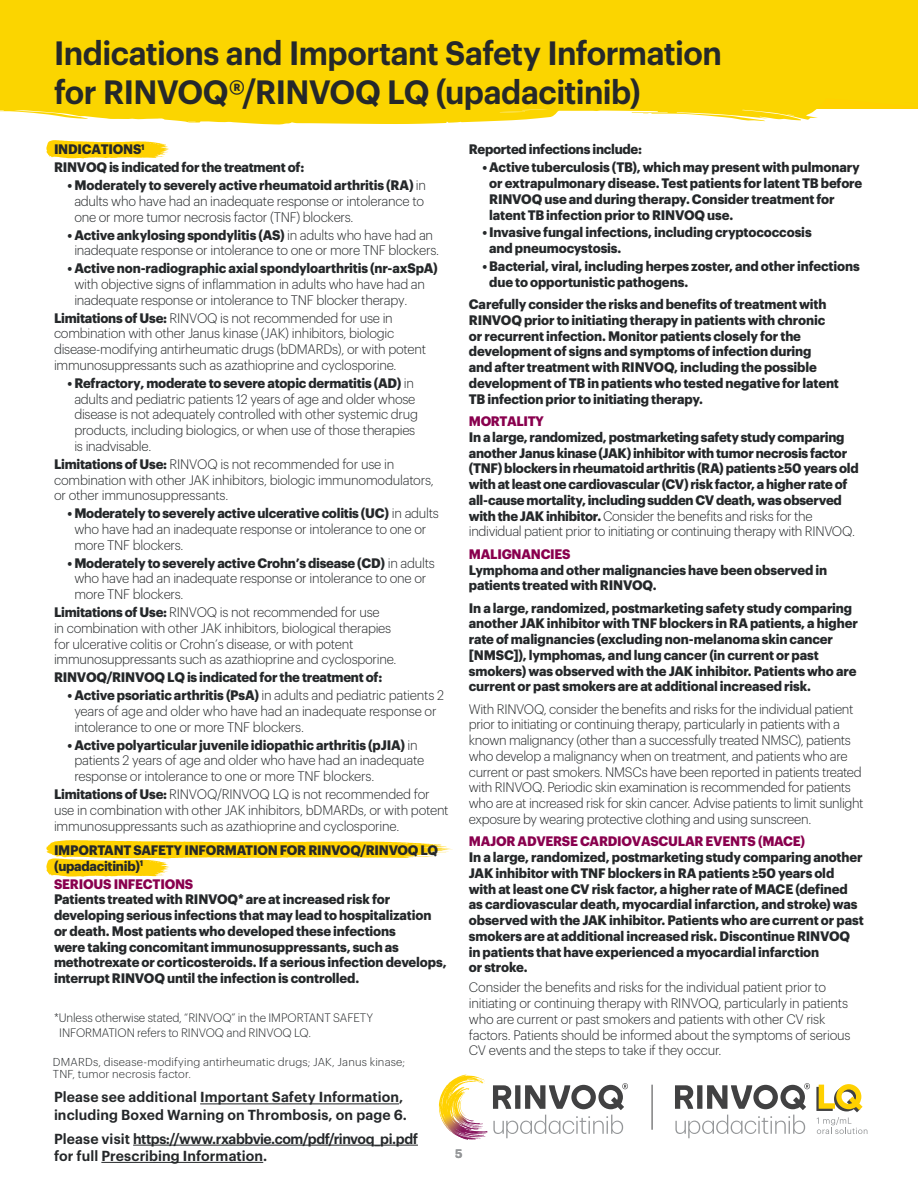
<style>
.page{position:relative;width:918px;height:1188px;background:#fff}
.page>*{position:absolute;margin:0;border:0;box-sizing:border-box;transform-origin:0 0}
.t1{font:600 33px/39px "Graphik";letter-spacing:-.02em;color:#25282a;scale:.96 1}
.t2{font:600 14.25px/17.2px "Graphik";letter-spacing:.005em;color:#25282a}
.t3{font:300 13.5px/15.8px "Graphik";letter-spacing:-.02em;color:#25282a;scale:.96 1}
.t4{font:700 13.5px/15.8px "Graphik";letter-spacing:-.01em;color:#25282a;scale:.96 1}
.t5{font:700 13.5px "Graphik";letter-spacing:-.02em;color:#89004e;scale:.96 1}
.t6{font:300 12px/15.8px "Graphik";letter-spacing:-.01em;color:#25282a;scale:.96 1}
.t7{font:600 12px "Graphik";color:#949698}
.t8{font:300 11.25px/12px "Graphik";letter-spacing:.015em;color:#25282a}
.s1{font-weight:700}
.s2{font-weight:300}
</style>
<div class="page">
<svg style="left:493px;top:1083px;width:135px;height:55px"></svg>
<svg style="left:439px;top:1075px;width:30px;height:46px"></svg>
<svg style="left:675px;top:1083px;width:135px;height:55px"></svg>
<svg style="left:816px;top:1084px;width:51px;height:50px"></svg>
<hr style="left:652px;top:1085px;width:1px;height:45px;background:#414142">
<hr style="left:200px;top:1104px;width:199px;height:1px;background:#25282a">
<hr style="left:133px;top:1145px;width:285px;height:1px;background:#25282a">
<hr style="left:101px;top:1162px;width:162px;height:1px;background:#25282a">
<svg style="left:46px;top:840px;width:407px;height:37px"></svg>
<svg style="left:46px;top:140px;width:124px;height:18px;background:#ffd82c"></svg>
<div style="left:0;top:0;width:918px;height:125px;background:#fbd500"></div>
<svg style="left:903px;top:102px;width:15px;height:3px"></svg>
<svg style="left:788px;top:114px;width:6px;height:2px"></svg>
<svg style="left:0;top:106px;width:648px;height:8px;background:#fbd814"></svg>
<h1 class="t1" style="left:54px;top:31px;width:697px">Indications and Important Safety Information for RINVOQ®/RINVOQ LQ (upadacitinib)</h1>
<p class="t4" style="left:54px;top:139px;width:262px;line-height:17.9px">INDICATIONS<sup>1<br></sup>RINVOQ is indicated for the treatment of:</p>
<p class="t3" style="left:74px;top:176px;width:368px;text-indent:-7px"><span class="s1">• Moderately to severely active rheumatoid arthritis (RA)</span> in adults who have had an inadequate response or intolerance to one or more tumor necrosis factor (TNF) blockers.</p>
<p class="t3" style="left:68px;top:226px;width:389px;text-align:center"><span class="s1">• Active ankylosing spondylitis (AS)</span> in adults who have had an inadequate response or intolerance to one or more TNF blockers.</p>
<p class="t4" style="left:68px;top:259px;width:387px">• Active non-radiographic axial spondyloarthritis (nr-axSpA)</p>
<p class="t3" style="left:74px;top:275px;width:367px">with objective signs of inflammation in adults who have had an inadequate response or intolerance to TNF blocker therapy.</p>
<p class="t3" style="left:54px;top:309px;width:389px"><span class="s1">Limitations of Use:</span> RINVOQ is not recommended for use in combination with other Janus kinase (JAK) inhibitors, biologic disease-modifying antirheumatic drugs (bDMARDs), or with potent immunosuppressants such as azathioprine and cyclosporine.</p>
<p class="t3" style="left:74px;top:374px;width:360px;text-indent:-7px"><span class="s1">• Refractory, moderate to severe atopic dermatitis (AD)</span> in adults and pediatric patients 12 years of age and older whose disease is not adequately controlled with other systemic drug products, including biologics, or when use of those therapies is inadvisable.</p>
<p class="t3" style="left:54px;top:455px;width:397px"><span class="s1">Limitations of Use:</span> RINVOQ is not recommended for use in combination with other JAK inhibitors, biologic immunomodulators, or other immunosuppressants.</p>
<p class="t3" style="left:74px;top:504px;width:381px;text-indent:-7px"><span class="s1">• Moderately to severely active ulcerative colitis (UC)</span> in adults who have had an inadequate response or intolerance to one or more TNF blockers.</p>
<p class="t3" style="left:74px;top:554px;width:377px;text-indent:-7px"><span class="s1">• Moderately to severely active Crohn’s disease (CD)</span> in adults who have had an inadequate response or intolerance to one or more TNF blockers.</p>
<p class="t3" style="left:54px;top:603px;width:358px"><span class="s1">Limitations of Use:</span> RINVOQ is not recommended for use<br>in combination with other JAK inhibitors, biological therapies for ulcerative colitis or Crohn’s disease, or with potent immunosuppressants such as azathioprine and cyclosporine.</p>
<p class="t4" style="left:54px;top:668px;width:343px">RINVOQ/RINVOQ LQ is indicated for the treatment of:</p>
<p class="t3" style="left:74px;top:686px;width:387px;text-indent:-7px"><span class="s1">• Active psoriatic arthritis (PsA)</span> in adults and pediatric patients 2 years of age and older who have had an inadequate response or intolerance to one or more TNF blockers.</p>
<p class="t3" style="left:74px;top:736px;width:366px;text-indent:-7px"><span class="s1">• Active polyarticular juvenile idiopathic arthritis (pJIA)</span> in patients 2 years of age and older who have had an inadequate response or intolerance to one or more TNF blockers.</p>
<p class="t3" style="left:54px;top:785px;width:413px"><span class="s1">Limitations of Use:</span> RINVOQ/RINVOQ LQ is not recommended for use in combination with other JAK inhibitors, bDMARDs, or with potent immunosuppressants such as azathioprine and cyclosporine.</p>
<p class="t4" style="left:54px;top:841px;width:401px">IMPORTANT SAFETY INFORMATION FOR RINVOQ/RINVOQ LQ (upadacitinib)<sup>1</sup></p>
<p class="t5" style="left:54px;top:873px;width:147px">SERIOUS INFECTIONS</p>
<p class="t4" style="left:54px;top:890px;width:411px">Patients treated with RINVOQ* are at increased risk for developing serious infections that may lead to hospitalization or death. Most patients who developed these infections<br>were taking concomitant immunosuppressants, such as methotrexate or corticosteroids. If a serious infection develops, interrupt RINVOQ until the infection is controlled.</p>
<p class="t6" style="left:59px;top:1009px;width:329px;text-indent:-5px">*Unless otherwise stated, “RINVOQ” in the IMPORTANT SAFETY<br>INFORMATION refers to RINVOQ and RINVOQ LQ.</p>
<p class="t8" style="left:53px;top:1055px;width:354px">DMARDs, disease-modifying antirheumatic drugs; JAK, Janus kinase;<br>TNF, tumor necrosis factor.</p>
<p class="t4" style="left:469px;top:140px;width:182px">Reported infections include:</p>
<p class="t4" style="left:489px;top:158px;width:390px;text-indent:-7px">• Active tuberculosis (TB), which may present with pulmonary or extrapulmonary disease. Test patients for latent TB before RINVOQ use and during therapy. Consider treatment for latent TB infection prior to RINVOQ use.</p>
<p class="t4" style="left:489px;top:223px;width:337px;text-indent:-7px">• Invasive fungal infections, including cryptococcosis and pneumocystosis.</p>
<p class="t4" style="left:489px;top:257px;width:388px;text-indent:-7px">• Bacterial, viral, including herpes zoster, and other infections due to opportunistic pathogens.</p>
<p class="t4" style="left:469px;top:295px;width:387px">Carefully consider the risks and benefits of treatment with RINVOQ prior to initiating therapy in patients with chronic or recurrent infection. Monitor patients closely for the development of signs and symptoms of infection during<br>and after treatment with RINVOQ, including the possible development of TB in patients who tested negative for latent TB infection prior to initiating therapy.</p>
<p class="t5" style="left:469px;top:411px;width:80px">MORTALITY</p>
<p class="t4" style="left:469px;top:428px;width:408px">In a large, randomized, postmarketing safety study comparing another Janus kinase (JAK) inhibitor with tumor necrosis factor (TNF) blockers in rheumatoid arthritis (RA) patients ≥50 years old with at least one cardiovascular (CV) risk factor, a higher rate of all-cause mortality, including sudden CV death, was observed with the JAK inhibitor. <span class="s2">Consider the benefits and risks for the individual patient prior to initiating or continuing therapy with RINVOQ.</span></p>
<p class="t5" style="left:469px;top:543px;width:108px">MALIGNANCIES</p>
<p class="t4" style="left:469px;top:561px;width:375px">Lymphoma and other malignancies have been observed in patients treated with RINVOQ.</p>
<p class="t4" style="left:469px;top:599px;width:407px">In a large, randomized, postmarketing safety study comparing another JAK inhibitor with TNF blockers in RA patients, a higher rate of malignancies (excluding non-melanoma skin cancer [NMSC]), lymphomas, and lung cancer (in current or past smokers) was observed with the JAK inhibitor. Patients who are current or past smokers are at additional increased risk.</p>
<p class="t3" style="left:469px;top:700px;width:413px">With RINVOQ, consider the benefits and risks for the individual patient prior to initiating or continuing therapy, particularly in patients with a known malignancy (other than a successfully treated NMSC), patients who develop a malignancy when on treatment, and patients who are current or past smokers. NMSCs have been reported in patients treated with RINVOQ. Periodic skin examination is recommended for patients who are at increased risk for skin cancer. Advise patients to limit sunlight exposure by wearing protective clothing and using sunscreen.</p>
<p class="t5" style="left:469px;top:831px;width:352px">MAJOR ADVERSE CARDIOVASCULAR EVENTS (MACE)</p>
<p class="t4" style="left:469px;top:848px;width:413px">In a large, randomized, postmarketing study comparing another JAK inhibitor with TNF blockers in RA patients ≥50 years old with at least one CV risk factor, a higher rate of MACE (defined as cardiovascular death, myocardial infarction, and stroke) was observed with the JAK inhibitor. Patients who are current or past smokers are at additional increased risk. Discontinue RINVOQ in patients that have experienced a myocardial infarction<br>or stroke.</p>
<p class="t3" style="left:469px;top:979px;width:399px">Consider the benefits and risks for the individual patient prior to initiating or continuing therapy with RINVOQ, particularly in patients who are current or past smokers and patients with other CV risk factors. Patients should be informed about the symptoms of serious CV events and the steps to take if they occur.</p>
<p class="t2" style="left:54px;top:1087px;width:355px">Please see additional Important Safety Information, including Boxed Warning on Thrombosis, on page 6.</p>
<p class="t2" style="left:54px;top:1129px;width:365px">Please visit https://www.rxabbvie.com/pdf/rinvoq_pi.pdf for full Prescribing Information.</p>
<p class="t7" style="left:455px;top:1144px;width:9px">5</p>
</div>
